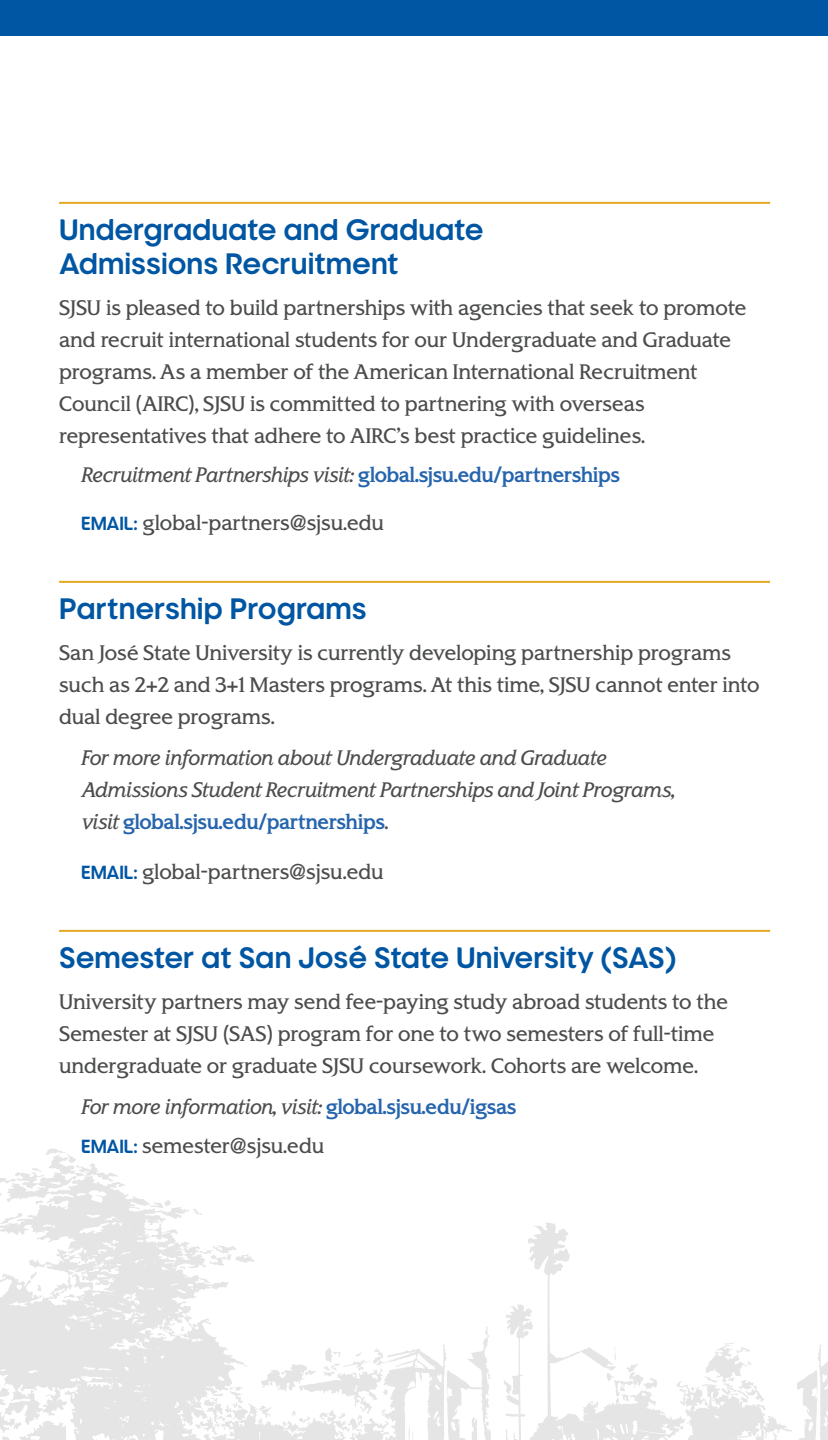
<style>
.page{position:relative;width:828px;height:1440px;background:#fff}
.page>*{position:absolute;margin:0;border:0;box-sizing:border-box;transform-origin:0 0}
.t1{font:28px/34px "SJSU Pride D";color:#0156a3}
.t2{font:20px/32px "SJSU Spartan";color:#4b4c4d}
.t3{font:italic 20px/32px "SJSU Spartan";letter-spacing:-.02em;color:#4b4c4d}
.s1{font-weight:700;font-style:normal;color:#2665ad}
.s2{font-family:"SJSU Pride D";font-size:18px;color:#0156a3}
.s3{font-style:normal}
</style>
<div class="page">
<div style="left:0;top:0;width:828px;height:36px;background:#0156a3"></div>
<hr style="left:59px;top:202px;width:711px;height:2px;background:#e4a922">
<hr style="left:59px;top:581px;width:711px;height:2px;background:#e4a922">
<hr style="left:59px;top:930px;width:711px;height:2px;background:#e4a922">
<svg style="left:0;top:1148px;width:491px;height:292px"></svg>
<svg style="left:504px;top:1222px;width:324px;height:218px"></svg>
<p class="t1" style="left:59px;top:215px;width:426px">Undergraduate and Graduate<br>Admissions Recruitment</p>
<p class="t2" style="left:59px;top:292px;width:689px">SJSU is pleased to build partnerships with agencies that seek to promote and recruit international students for our Undergraduate and Graduate programs. As a member of the American International Recruitment Council (AIRC), SJSU is committed to partnering with overseas representatives that adhere to AIRC’s best practice guidelines.</p>
<p class="t3" style="left:81px;top:459px;width:541px">Recruitment Partnerships visit: <span class="s1">global.sjsu.edu/partnerships</span></p>
<p class="t2" style="left:81px;top:507px;width:304px"><span class="s2">EMAIL:</span> global-partners@sjsu.edu</p>
<p class="t1" style="left:59px;top:594px;width:309px">Partnership Programs</p>
<p class="t2" style="left:59px;top:637px;width:702px">San José State University is currently developing partnership programs such as 2+2 and 3+1 Masters programs. At this time, SJSU cannot enter into dual degree programs.</p>
<p class="t3" style="left:81px;top:742px;width:595px">For more information about Undergraduate and Graduate<br>Admissions Student Recruitment Partnerships and Joint Programs, visit <span class="s1">global.sjsu.edu/partnerships</span><span class="s3">.</span></p>
<p class="t2" style="left:81px;top:856px;width:304px"><span class="s2">EMAIL:</span> global-partners@sjsu.edu</p>
<p class="t1" style="left:59px;top:943px;width:619px">Semester at San José State University (SAS)</p>
<p class="t2" style="left:59px;top:986px;width:670px">University partners may send fee-paying study abroad students to the<br>Semester at SJSU (SAS) program for one to two semesters of full-time undergraduate or graduate SJSU coursework. Cohorts are welcome.</p>
<p class="t3" style="left:81px;top:1091px;width:437px">For more information, visit: <span class="s1">global.sjsu.edu/igsas</span></p>
<p class="t2" style="left:81px;top:1130px;width:245px"><span class="s2">EMAIL:</span> semester@sjsu.edu</p>
</div>
